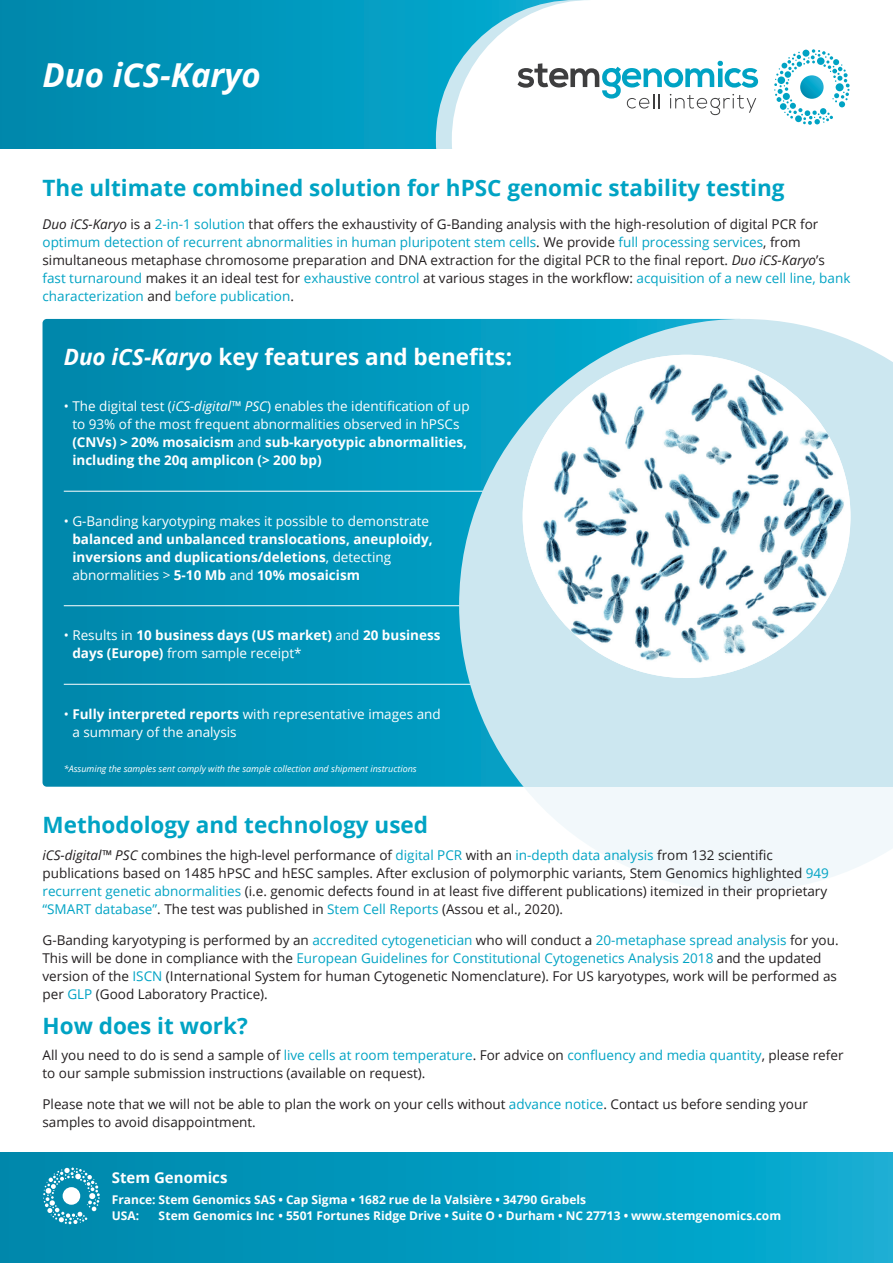
<style>
.page{position:relative;width:893px;height:1263px;background:#fff}
.page>*{position:absolute;margin:0;border:0;box-sizing:border-box;transform-origin:0 0}
.t1{font:italic 700 33px "Open Sans";color:#fff}
.Sub_head{font:700 22.5px "Open Sans";color:#00a3c4}
.t2{font:700 22.5px "Open Sans";color:#fff}
.t3{font:700 15px "Open Sans";color:#fff}
.Body_copy{font:13.5px/18px "Open Sans";color:#231f20}
.t4{font:13.5px/18px "Open Sans";color:#fff}
.t5{font:700 13.5px/18px "Open Sans";color:#fff}
.t6{font:700 12px/16.5px "Open Sans";color:#fff}
.t7{font:italic 9px "Open Sans";color:#fff}
.s1{font-style:italic}
.s2{color:#00a3c4}
.s3{font-weight:700}
.s4{font-weight:400}
</style>
<div class="page">
<svg style="left:43px;top:319px;width:416px;height:468px;background:#0091b6"></svg>
<hr style="left:64px;top:491px;width:490px;height:1px;background:#fff">
<hr style="left:64px;top:605px;width:490px;height:1px;background:#fff">
<hr style="left:64px;top:684px;width:490px;height:1px;background:#fff">
<div style="left:0;top:0;width:591px;height:149px;background:linear-gradient(to right,#0086ab,#08aed4)"></div>
<div style="left:436px;top:0;width:279px;height:279px;background:#cce7f0;border-radius:50%"></div>
<div style="left:452px;top:0;width:279px;height:279px;background:#fff;border-radius:50%"></div>
<svg style="left:517px;top:60px;width:241px;height:55px"></svg>
<svg style="left:774px;top:49px;width:76px;height:76px"></svg>
<div style="left:0;top:149px;width:893px;height:149px;background:#fff"></div>
<svg style="left:459px;top:319px;width:434px;height:468px;background:#a6d9e8"></svg>
<div style="left:43px;top:787px;width:850px;height:209px;background:linear-gradient(to right,#fff,#f9fcfd)"></div>
<img style="left:523px;top:355px;width:327px;height:323px">
<svg style="left:0;top:1152px;width:893px;height:111px;background:#039abf"></svg>
<svg style="left:43px;top:1167px;width:57px;height:57px"></svg>
<p class="t1" style="left:43px;top:52px;width:220px">Duo iCS-Karyo</p>
<p class="Sub_head" style="left:43px;top:172px;width:744px">The ultimate combined solution for hPSC genomic stability testing</p>
<p class="Body_copy" style="left:43px;top:215px;width:809px"><span class="s1">Duo iCS-Karyo</span> is a <span class="s2">2-in-1 solution</span> that offers the exhaustivity of G-Banding analysis with the high-resolution of digital PCR for <span class="s2">optimum detection of recurrent abnormalities in human pluripotent stem cells</span>. We provide <span class="s2">full processing services</span>, from simultaneous metaphase chromosome preparation and DNA extraction for the digital PCR to the final report. <span class="s1">Duo iCS-Karyo</span>’s <span class="s2">fast turnaround</span> makes it an ideal test for <span class="s2">exhaustive control</span> at various stages in the workflow: <span class="s2">acquisition of a new cell line, bank characterization</span> and <span class="s2">before publication</span>.</p>
<p class="t2" style="left:64px;top:341px;width:450px"><span class="s1">Duo iCS-Karyo</span> key features and benefits:</p>
<p class="t4" style="left:72px;top:397px;width:399px;text-indent:-9px">• The digital test (<span class="s1">iCS-digital™ PSC</span>) enables the identification of up to 93% of the most frequent abnormalities observed in hPSCs <span class="s3">(CNVs) &gt; 20% mosaicism</span> and <span class="s3">sub-karyotypic abnormalities, including the 20q amplicon (&gt; 200 bp)</span></p>
<p class="t5" style="left:72px;top:512px;width:362px;text-indent:-9px"><span class="s4">• G-Banding karyotyping makes it possible to demonstrate </span>balanced and unbalanced translocations, aneuploidy, inversions and duplications/deletions<span class="s4">, detecting abnormalities &gt;</span> 5-10 Mb <span class="s4">and</span> 10% mosaicism</p>
<p class="t5" style="left:72px;top:626px;width:370px;text-indent:-9px"><span class="s4">• Results in</span> 10 business days (US market) <span class="s4">and</span> 20 business days (Europe) <span class="s4">from sample receipt*</span></p>
<p class="t4" style="left:72px;top:705px;width:370px;text-indent:-9px">• <span class="s3">Fully interpreted reports</span> with representative images and a summary of the analysis</p>
<p class="t7" style="left:64px;top:762px;width:354px">*Assuming the samples sent comply with the sample collection and shipment instructions</p>
<p class="Sub_head" style="left:43px;top:809px;width:387px">Methodology and technology used</p>
<p class="Body_copy" style="left:43px;top:846px;width:788px"><span class="s1">iCS-digital™ PSC</span> combines the high-level performance of <span class="s2">digital PCR</span> with an <span class="s2">in-depth data analysis</span> from 132 scientific publications based on 1485 hPSC and hESC samples. After exclusion of polymorphic variants, Stem Genomics highlighted <span class="s2">949 recurrent genetic abnormalities</span> (i.e. genomic defects found in at least five different publications) itemized in their proprietary <span class="s2">“SMART database”</span>. The test was published in <span class="s2">Stem Cell Reports</span> (Assou et al., 2020).</p>
<p class="Body_copy" style="left:43px;top:930px;width:798px">G-Banding karyotyping is performed by an <span class="s2">accredited cytogenetician</span> who will conduct a <span class="s2">20-metaphase spread analysis</span> for you.<br>This will be done in compliance with the <span class="s2">European Guidelines for Constitutional Cytogenetics Analysis 2018</span> and the updated version of the <span class="s2">ISCN</span> (International System for human Cytogenetic Nomenclature). For US karyotypes, work will be performed as per <span class="s2">GLP</span> (Good Laboratory Practice).</p>
<p class="Sub_head" style="left:43px;top:1010px;width:207px">How does it work?</p>
<p class="Body_copy" style="left:43px;top:1046px;width:802px">All you need to do is send a sample of <span class="s2">live cells at room temperature</span>. For advice on <span class="s2">confluency and media quantity</span>, please refer to our sample submission instructions (available on request).</p>
<p class="Body_copy" style="left:43px;top:1095px;width:767px">Please note that we will not be able to plan the work on your cells without <span class="s2">advance notice</span>. Contact us before sending your samples to avoid disappointment.</p>
<p class="t3" style="left:112px;top:1167px;width:117px">Stem Genomics</p>
<p class="t6" style="left:112px;top:1191px;width:476px">France: Stem Genomics SAS • Cap Sigma • 1682 rue de la Valsière • 34790 Grabels<br>USA:</p>
<p class="t6" style="left:159px;top:1207px;width:624px">Stem Genomics Inc • 5501 Fortunes Ridge Drive • Suite O • Durham • NC 27713 • www.stemgenomics.com</p>
</div>
